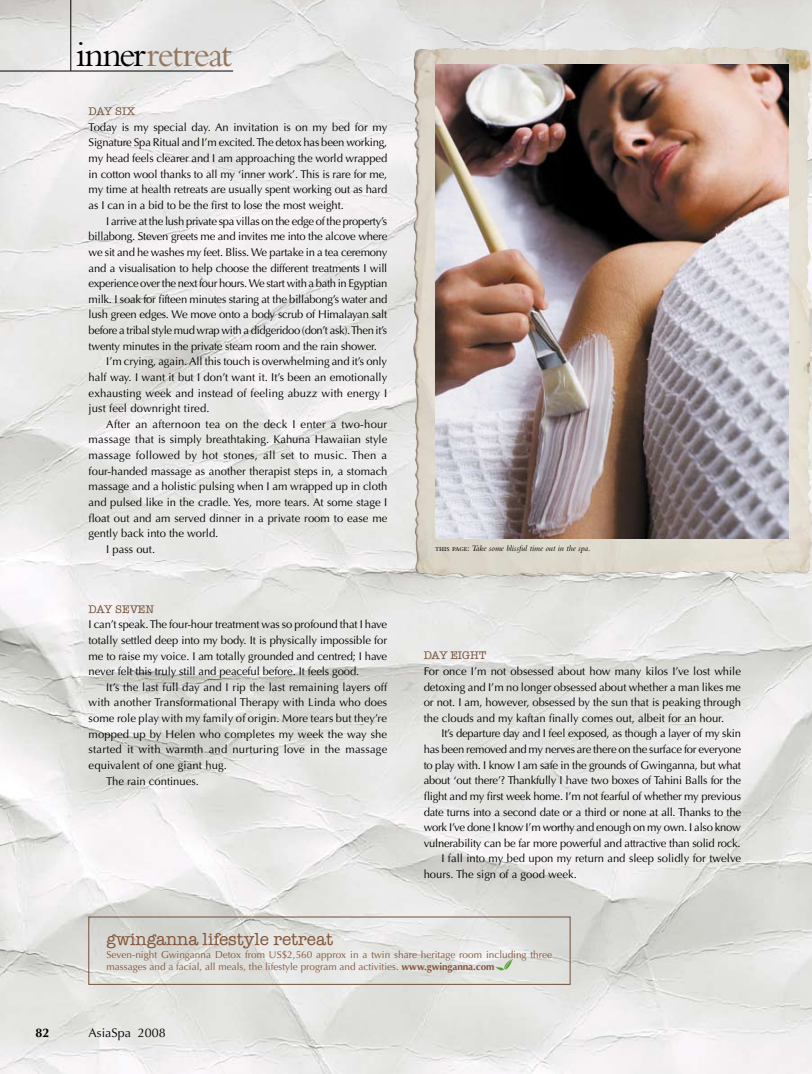
<style>
.page{position:relative;width:812px;height:1074px;background:#fff}
.page>*{position:absolute;margin:0;border:0;box-sizing:border-box;transform-origin:0 0}
.t1{font:37.5px "Bembo";letter-spacing:-.04em;color:#947861}
.t2{font:17.5px "American Typewriter";color:#835338}
.t3{font:12.5px "Optima";color:#000}
.t4{font:700 12.5px "Optima";color:#000}
.t5{font:11.25px/15.6px "Optima";letter-spacing:-.01em;color:#000;text-align:justify}
.t6{font:11.25px "Optima";letter-spacing:.01em;color:#000}
.t7{font:11.25px "Optima";letter-spacing:.02em;color:#000}
.t8{font:11.25px "Optima";letter-spacing:-.03em;color:#000}
.t9{font:11.25px "American Typewriter";letter-spacing:-.035em;color:#71513a}
.t10{font:10px/12.5px "Optima";color:#835338}
.t11{font:italic 8.75px "Bembo";color:#000}
.s1{color:#000}
.s2{font-family:"Bembo SC";font-style:normal}
.s3{font-weight:700}
</style>
<div class="page">
<img style="left:0;top:0;width:811px;height:1074px">
<img style="left:413px;top:47px;width:398px;height:531px">
<img style="left:435px;top:65px;width:353px;height:474px">
<hr style="left:71px;top:0;width:1px;height:71px;background:#000">
<hr style="left:0;top:71px;width:233px;height:1px;background:#000">
<svg style="left:495px;top:958px;width:18px;height:14px"></svg>
<h1 class="t1" style="left:76px;top:32px;width:157px"><span class="s1">inner</span>retreat</h1>
<p class="t9" style="left:89px;top:105px;width:48px">Day six</p>
<p class="t5" style="left:89px;top:119px;width:300px">Today is my special day. An invitation is on my bed for my Signature Spa Ritual and I’m excited. The detox has been working, my head feels clearer and I am approaching the world wrapped in cotton wool thanks to all my ‘inner work’. This is rare for me, my time at health retreats are usually spent working out as hard as I can in a bid to be the first to lose the most weight.</p>
<p class="t5" style="left:106px;top:213px;width:282px">I arrive at the lush private spa villas on the edge of the property’s</p>
<p class="t5" style="left:89px;top:229px;width:300px">billabong. Steven greets me and invites me into the alcove where</p>
<p class="t5" style="left:89px;top:244px;width:300px">we sit and he washes my feet. Bliss. We partake in a tea ceremony</p>
<p class="t5" style="left:89px;top:260px;width:300px">and a visualisation to help choose the different treatments I will</p>
<p class="t8" style="left:89px;top:277px;width:300px">experience over the next four hours. We start with a bath in Egyptian</p>
<p class="t5" style="left:89px;top:291px;width:300px">milk. I soak for fifteen minutes staring at the billabong’s water and</p>
<p class="t5" style="left:89px;top:307px;width:300px">lush green edges. We move onto a body scrub of Himalayan salt</p>
<p class="t8" style="left:89px;top:324px;width:300px">before a tribal style mud wrap with a didgeridoo (don’t ask). Then it’s</p>
<p class="t5" style="left:89px;top:338px;width:290px">twenty minutes in the private steam room and the rain shower.</p>
<p class="t5" style="left:106px;top:354px;width:282px">I’m crying, again. All this touch is overwhelming and it’s only</p>
<p class="t5" style="left:89px;top:369px;width:300px">half way. I want it but I don’t want it. It’s been an emotionally</p>
<p class="t6" style="left:89px;top:386px;width:300px">exhausting week and instead of feeling abuzz with energy I</p>
<p class="t6" style="left:89px;top:402px;width:122px">just feel downright tired.</p>
<p class="t7" style="left:106px;top:417px;width:282px">After an afternoon tea on the deck I enter a two-hour</p>
<p class="t5" style="left:89px;top:432px;width:300px">massage that is simply breathtaking. Kahuna Hawaiian style</p>
<p class="t7" style="left:89px;top:449px;width:300px">massage followed by hot stones, all set to music. Then a</p>
<p class="t5" style="left:89px;top:463px;width:300px">four-handed massage as another therapist steps in, a stomach</p>
<p class="t5" style="left:89px;top:479px;width:300px">massage and a holistic pulsing when I am wrapped up in cloth</p>
<p class="t5" style="left:89px;top:494px;width:300px">and pulsed like in the cradle. Yes, more tears. At some stage I</p>
<p class="t5" style="left:89px;top:510px;width:300px">float out and am served dinner in a private room to ease me</p>
<p class="t5" style="left:89px;top:526px;width:131px">gently back into the world.</p>
<p class="t5" style="left:106px;top:541px;width:50px">I pass out.</p>
<p class="t9" style="left:89px;top:602px;width:59px">Day se ven</p>
<p class="t5" style="left:89px;top:617px;width:300px">I can’t speak. The four-hour treatment was so profound that I have totally settled deep into my body. It is physically impossible for me to raise my voice. I am totally grounded and centred; I have never felt this truly still and peaceful before. It feels good.</p>
<p class="t6" style="left:106px;top:680px;width:282px">It’s the last full day and I rip the last remaining layers off</p>
<p class="t6" style="left:89px;top:696px;width:300px">with another Transformational Therapy with Linda who does</p>
<p class="t5" style="left:89px;top:710px;width:300px">some role play with my family of origin. More tears but they’re</p>
<p class="t6" style="left:89px;top:727px;width:300px">mopped up by Helen who completes my week the way she</p>
<p class="t7" style="left:89px;top:743px;width:300px">started it with warmth and nurturing love in the massage</p>
<p class="t6" style="left:89px;top:758px;width:140px">equivalent of one giant hug.</p>
<p class="t5" style="left:106px;top:773px;width:94px">The rain continues.</p>
<p class="t11" style="left:435px;top:543px;width:157px"><span class="s2">this page:</span> Take some blissful time out in the spa.</p>
<p class="t9" style="left:423px;top:649px;width:64px">Day eight</p>
<p class="t5" style="left:423px;top:663px;width:319px">For once I’m not obsessed about how many kilos I’ve lost while detoxing and I’m no longer obsessed about whether a man likes me or not. I am, however, obsessed by the sun that is peaking through the clouds and my kaftan finally comes out, albeit for an hour.</p>
<p class="t5" style="left:441px;top:726px;width:301px">It’s departure day and I feel exposed, as though a layer of my skin</p>
<p class="t5" style="left:423px;top:741px;width:319px">has been removed and my nerves are there on the surface for everyone</p>
<p class="t5" style="left:423px;top:757px;width:319px">to play with. I know I am safe in the grounds of Gwinganna, but what</p>
<p class="t5" style="left:423px;top:773px;width:319px">about ‘out there’? Thankfully I have two boxes of Tahini Balls for the</p>
<p class="t5" style="left:423px;top:788px;width:319px">flight and my first week home. I’m not fearful of whether my previous</p>
<p class="t5" style="left:423px;top:804px;width:319px">date turns into a second date or a third or none at all. Thanks to the</p>
<p class="t5" style="left:423px;top:819px;width:318px">work I’ve done I know I’m worthy and enough on my own. I also know</p>
<p class="t5" style="left:423px;top:835px;width:318px">vulnerability can be far more powerful and attractive than solid rock.</p>
<p class="t5" style="left:441px;top:851px;width:301px">I fall into my bed upon my return and sleep solidly for twelve</p>
<p class="t5" style="left:423px;top:866px;width:155px">hours. The sign of a good week.</p>
<h2 class="t2" style="left:107px;top:929px;width:228px">gwinganna lifestyle retreat</h2>
<p class="t10" style="left:107px;top:948px;width:447px">Seven-night Gwinganna Detox from US$2,560 approx in a twin share heritage room including three massages and a facial, all meals, the lifestyle program and activities. <span class="s3">www.gwinganna.com</span></p>
<p class="t4" style="left:35px;top:1025px;width:15px">82</p>
<p class="t3" style="left:89px;top:1025px;width:79px">AsiaSpa 2008</p>
</div>
